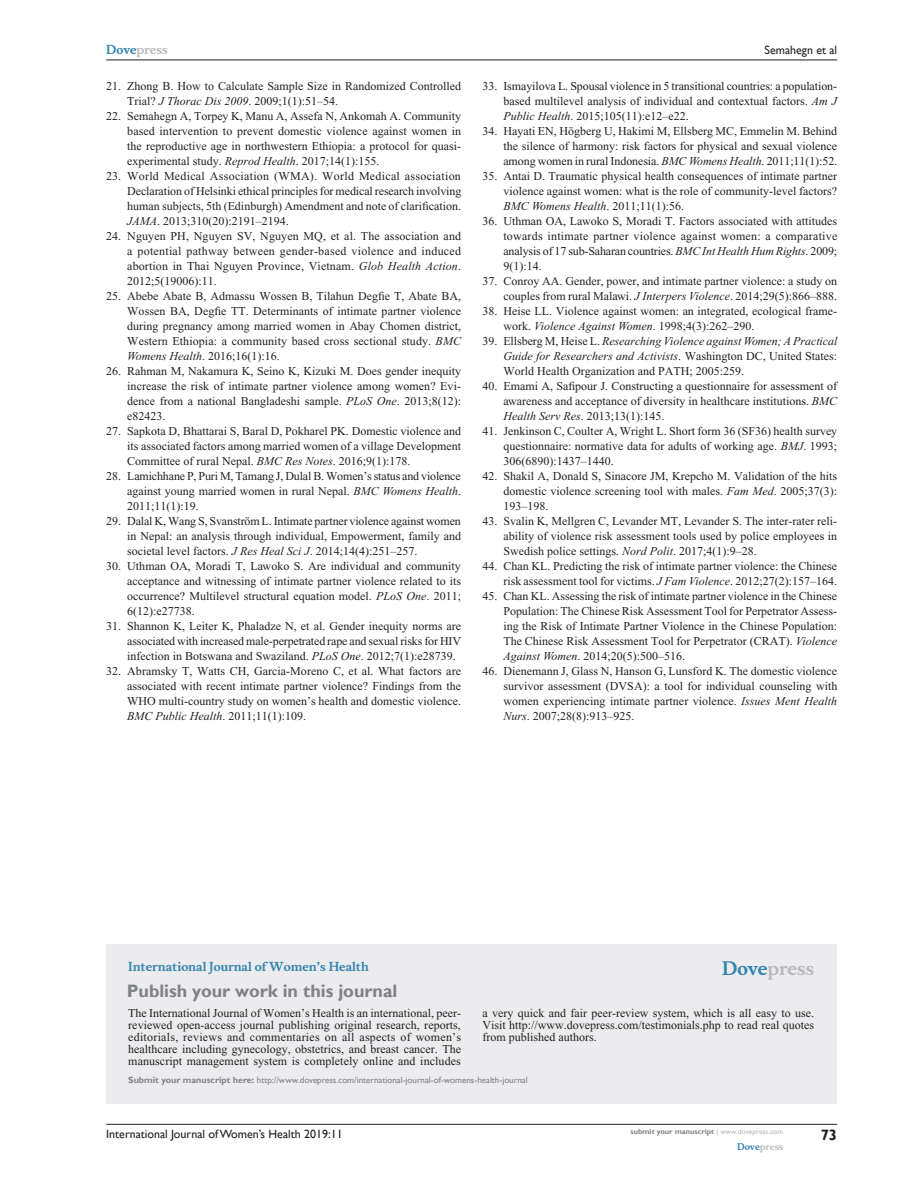
<style>
.page{position:relative;width:918px;height:1188px;background:#fff}
.page>*{position:absolute;margin:0;border:0;box-sizing:border-box;transform-origin:0 0}
.t1{font:700 18px "Gill Sans";color:#808285}
.t2{font:700 18px "Musee";color:#b8b9bc}
.t3{font:700 15px "Gill Sans";color:#231f20}
.RefNL2{font:12px/15px "Times New Roman";color:#231f20;text-align:justify}
.t4{font:12px "Gill Sans";color:#231f20}
.t5{font:700 12px "Musee";color:#3485ae}
.t6{font:700 12px "Musee";color:#b8b9bc}
.t7{font:9px "Gill Sans";color:#808285}
.t8{font:700 9px "Musee";color:#b8b9bc}
.t9{font:700 7.5px "Gill Sans";color:#808285}
.s1{color:#3485ae}
.s2{font-style:italic}
.s3{font-weight:700}
.s4{font-weight:400;color:#b8b9bc}
</style>
<div class="page">
<div style="left:106px;top:944px;width:731px;height:159px;background:#ececee"></div>
<hr style="left:106px;top:1124px;width:731px;height:1px;background:#231f20">
<hr style="left:106px;top:60px;width:731px;height:1px;background:#231f20">
<p class="t6" style="left:106px;top:43px;width:63px"><span class="s1">Dove</span>press</p>
<p class="RefNL2" style="left:127px;top:79px;width:335px;text-indent:-21px">21. Zhong B. How to Calculate Sample Size in Randomized Controlled<br>Trial? <span class="s2">J Thorac Dis 2009</span>. 2009;1(1):51–54.</p>
<p class="RefNL2" style="left:127px;top:109px;width:335px;text-indent:-21px">22. Semahegn A, Torpey K, Manu A, Assefa N, Ankomah A. Community based intervention to prevent domestic violence against women in the reproductive age in northwestern Ethiopia: a protocol for quasi&shy;experimental study. <span class="s2">Reprod Health</span>. 2017;14(1):155.</p>
<p class="RefNL2" style="left:127px;top:169px;width:336px;text-indent:-21px">23. World Medical Association (WMA). World Medical association Declaration of Helsinki ethical principles for medical research involving human subjects, 5th (Edinburgh) Amendment and note of clarification.<br><span class="s2">JAMA</span>. 2013;310(20):2191–2194.</p>
<p class="RefNL2" style="left:127px;top:229px;width:335px;text-indent:-21px">24. Nguyen PH, Nguyen SV, Nguyen MQ, et al. The association and a potential pathway between gender-based violence and induced abortion in Thai Nguyen Province, Vietnam. <span class="s2">Glob Health Action</span>.<br>2012;5(19006):11.</p>
<p class="RefNL2" style="left:127px;top:289px;width:336px;text-indent:-21px">25. Abebe Abate B, Admassu Wossen B, Tilahun Degfie T, Abate BA, Wossen BA, Degfie TT. Determinants of intimate partner violence during pregnancy among married women in Abay Chomen district, Western Ethiopia: a community based cross sectional study. <span class="s2">BMC Womens Health</span>. 2016;16(1):16.</p>
<p class="RefNL2" style="left:127px;top:364px;width:335px;text-indent:-21px">26. Rahman M, Nakamura K, Seino K, Kizuki M. Does gender inequity increase the risk of intimate partner violence among women? Evi&shy;dence from a national Bangladeshi sample. <span class="s2">PLoS One</span>. 2013;8(12): e82423.</p>
<p class="RefNL2" style="left:127px;top:424px;width:335px;text-indent:-21px">27. Sapkota D, Bhattarai S, Baral D, Pokharel PK. Domestic violence and its associated factors among married women of a village Development Committee of rural Nepal. <span class="s2">BMC Res Notes</span>. 2016;9(1):178.</p>
<p class="RefNL2" style="left:127px;top:469px;width:335px;text-indent:-21px">28. Lamichhane P, Puri M, Tamang J, Dulal B. Women’s status and violence against young married women in rural Nepal. <span class="s2">BMC Womens Health</span>.<br>2011;11(1):19.</p>
<p class="RefNL2" style="left:127px;top:514px;width:335px;text-indent:-21px">29. Dalal K, Wang S, Svanström L. Intimate partner violence against women in Nepal: an analysis through individual, Empowerment, family and societal level factors. <span class="s2">J Res Heal Sci J</span>. 2014;14(4):251–257.</p>
<p class="RefNL2" style="left:127px;top:559px;width:335px;text-indent:-21px">30. Uthman OA, Moradi T, Lawoko S. Are individual and community acceptance and witnessing of intimate partner violence related to its occurrence? Multilevel structural equation model. <span class="s2">PLoS One</span>. 2011; 6(12):e27738.</p>
<p class="RefNL2" style="left:127px;top:619px;width:335px;text-indent:-21px">31. Shannon K, Leiter K, Phaladze N, et al. Gender inequity norms are associated with increased male-perpetrated rape and sexual risks for HIV infection in Botswana and Swaziland. <span class="s2">PLoS One</span>. 2012;7(1):e28739.</p>
<p class="RefNL2" style="left:127px;top:664px;width:335px;text-indent:-21px">32. Abramsky T, Watts CH, Garcia-Moreno C, et al. What factors are associated with recent intimate partner violence? Findings from the WHO multi-country study on women’s health and domestic violence.<br><span class="s2">BMC Public Health</span>. 2011;11(1):109.</p>
<p class="t4" style="left:765px;top:43px;width:74px">Semahegn et al</p>
<p class="RefNL2" style="left:503px;top:79px;width:335px;text-indent:-21px">33. Ismayilova L. Spousal violence in 5 transitional countries: a population&shy;based multilevel analysis of individual and contextual factors. <span class="s2">Am J Public Health</span>. 2015;105(11):e12–e22.</p>
<p class="RefNL2" style="left:503px;top:124px;width:335px;text-indent:-21px">34. Hayati EN, Högberg U, Hakimi M, Ellsberg MC, Emmelin M. Behind the silence of harmony: risk factors for physical and sexual violence among women in rural Indonesia. <span class="s2">BMC Womens Health</span>. 2011;11(1):52.</p>
<p class="RefNL2" style="left:503px;top:169px;width:335px;text-indent:-21px">35. Antai D. Traumatic physical health consequences of intimate partner violence against women: what is the role of community-level factors?<br><span class="s2">BMC Womens Health</span>. 2011;11(1):56.</p>
<p class="RefNL2" style="left:503px;top:214px;width:335px;text-indent:-21px">36. Uthman OA, Lawoko S, Moradi T. Factors associated with attitudes towards intimate partner violence against women: a comparative analysis of 17 sub-Saharan countries. <span class="s2">BMC Int Health Hum Rights</span>. 2009; 9(1):14.</p>
<p class="RefNL2" style="left:482px;top:274px;width:356px;text-align:right">37. Conroy AA. Gender, power, and intimate partner violence: a study on couples from rural Malawi. <span class="s2">J Interpers Violence</span>. 2014;29(5):866–888.</p>
<p class="RefNL2" style="left:503px;top:304px;width:335px;text-indent:-21px">38. Heise LL. Violence against women: an integrated, ecological frame&shy;work. <span class="s2">Violence Against Women</span>. 1998;4(3):262–290.</p>
<p class="RefNL2" style="left:503px;top:334px;width:335px;text-indent:-21px">39. Ellsberg M, Heise L. <span class="s2">Researching Violence against Women; A Practical Guide for Researchers and Activists</span>. Washington DC, United States:<br>World Health Organization and PATH; 2005:259.</p>
<p class="RefNL2" style="left:503px;top:379px;width:335px;text-indent:-21px">40. Emami A, Safipour J. Constructing a questionnaire for assessment of awareness and acceptance of diversity in healthcare institutions. <span class="s2">BMC Health Serv Res</span>. 2013;13(1):145.</p>
<p class="RefNL2" style="left:503px;top:424px;width:335px;text-indent:-21px">41. Jenkinson C, Coulter A, Wright L. Short form 36 (SF36) health survey questionnaire: normative data for adults of working age. <span class="s2">BMJ</span>. 1993; 306(6890):1437–1440.</p>
<p class="RefNL2" style="left:503px;top:469px;width:335px;text-indent:-21px">42. Shakil A, Donald S, Sinacore JM, Krepcho M. Validation of the hits domestic violence screening tool with males. <span class="s2">Fam Med</span>. 2005;37(3):<br>193–198.</p>
<p class="RefNL2" style="left:503px;top:514px;width:335px;text-indent:-21px">43. Svalin K, Mellgren C, Levander MT, Levander S. The inter-rater reli&shy;ability of violence risk assessment tools used by police employees in Swedish police settings. <span class="s2">Nord Polit</span>. 2017;4(1):9–28.</p>
<p class="RefNL2" style="left:482px;top:559px;width:356px;text-align:right">44. Chan KL. Predicting the risk of intimate partner violence: the Chinese risk assessment tool for victims. <span class="s2">J Fam Violence</span>. 2012;27(2):157–164.</p>
<p class="RefNL2" style="left:503px;top:589px;width:335px;text-indent:-21px">45. Chan KL. Assessing the risk of intimate partner violence in the Chinese Population: The Chinese Risk Assessment Tool for Perpetrator Assess&shy;ing the Risk of Intimate Partner Violence in the Chinese Population:<br>The Chinese Risk Assessment Tool for Perpetrator (CRAT). <span class="s2">Violence Against Women</span>. 2014;20(5):500–516.</p>
<p class="RefNL2" style="left:503px;top:664px;width:336px;text-indent:-21px">46. Dienemann J, Glass N, Hanson G, Lunsford K. The domestic violence survivor assessment (DVSA): a tool for individual counseling with women experiencing intimate partner violence. <span class="s2">Issues Ment Health Nurs</span>. 2007;28(8):913–925.</p>
<p class="t5" style="left:128px;top:959px;width:242px">International Journal of Women’s Health</p>
<h1 class="t1" style="left:127px;top:980px;width:272px">Publish your work in this journal</h1>
<h1 class="t2" style="left:722px;top:958px;width:94px"><span class="s1">Dove</span>press</h1>
<p class="RefNL2" style="left:128px;top:1007px;width:334px;line-height:12px">The International Journal of Women’s Health is an international, peer&shy;reviewed open-access journal publishing original research, reports, editorials, reviews and commentaries on all aspects of women’s healthcare including gynecology, obstetrics, and breast cancer. The manuscript management system is completely online and includes</p>
<p class="RefNL2" style="left:482px;top:1007px;width:333px;line-height:12px">a very quick and fair peer-review system, which is all easy to use.<br>Visit http://www.dovepress.com/testimonials.php to read real quotes from published authors.</p>
<p class="t7" style="left:128px;top:1075px;width:401px"><span class="s3">Submit your manuscript here:</span> http://www.dovepress.com/international-journal-of-womens-health-journal</p>
<p class="t4" style="left:106px;top:1127px;width:238px">International Journal of Women’s Health 2019:11</p>
<p class="t9" style="left:631px;top:1127px;width:154px">submit your manuscript <span class="s4">| www.dovepress.com</span></p>
<p class="t8" style="left:737px;top:1141px;width:48px"><span class="s1">Dove</span>press</p>
<p class="t3" style="left:821px;top:1126px;width:18px">73</p>
</div>
